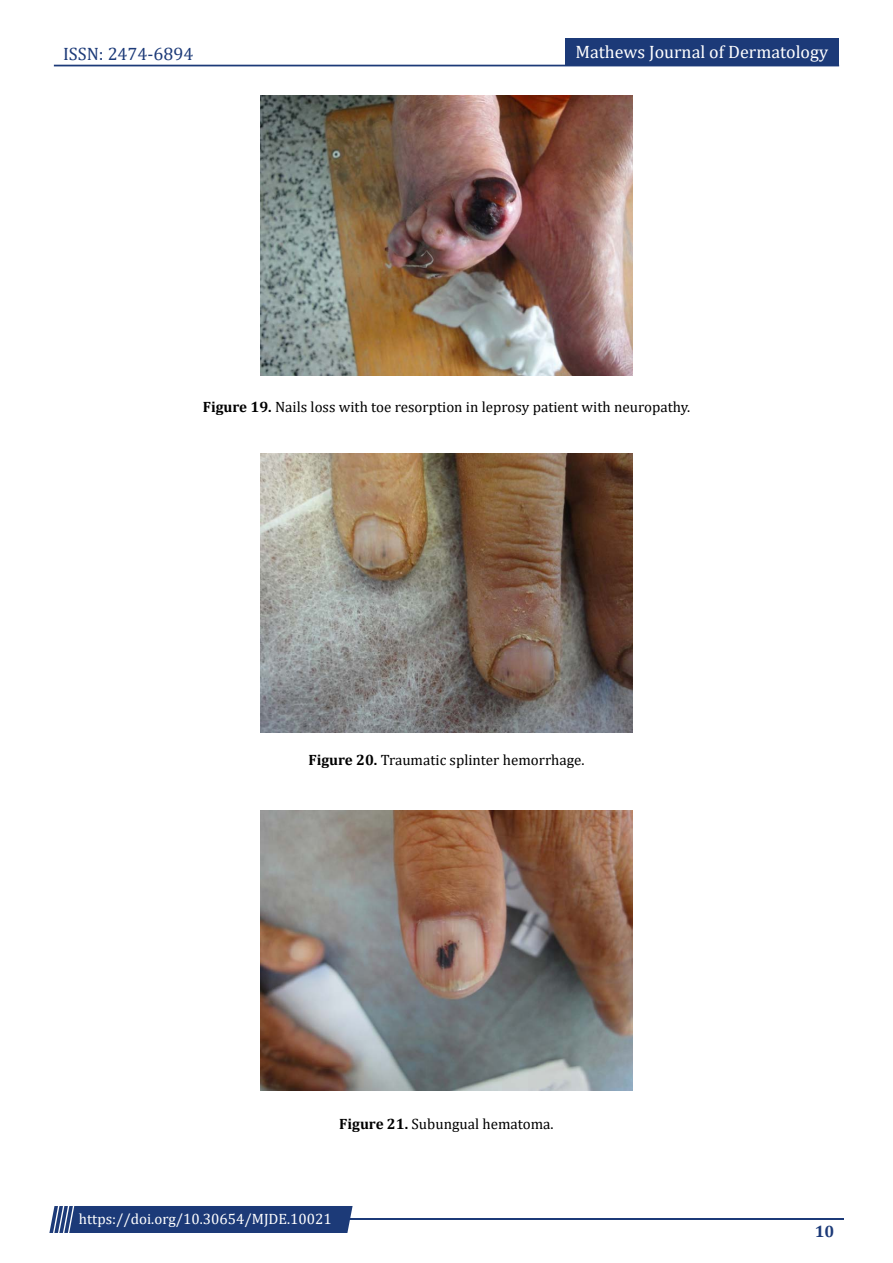
<style>
.page{position:relative;width:893px;height:1263px;background:#fff}
.page>*{position:absolute;margin:0;border:0;box-sizing:border-box;transform-origin:0 0}
.t1{font:18px "Cambria";color:#fff}
.t2{font:18px "Cambria";color:#1c3a78}
.t3{font:700 16.5px "Cambria";color:#1c3a78}
.t4{font:15px "Cambria";color:#000}
.t5{font:15px "Cambria";color:#fff}
.s1{font-weight:700}
</style>
<div class="page">
<div style="left:54px;top:65px;width:785px;height:1px;border:1px solid #1c3a78"></div>
<div style="left:565px;top:39px;width:274px;height:27px;background:#1c3a78"></div>
<hr style="left:310px;top:1219px;width:534px;height:1px;background:#1c3a78">
<div style="left:49px;top:1206px;width:304px;height:27px;background:#1c3a78"></div>
<img style="left:260px;top:96px;width:373px;height:279px">
<img style="left:260px;top:453px;width:373px;height:280px">
<img style="left:260px;top:811px;width:373px;height:279px">
<p class="t2" style="left:63px;top:43px;width:132px">ISSN: 2474-6894</p>
<p class="t1" style="left:575px;top:41px;width:254px">Mathews Journal of Dermatology</p>
<p class="t4" style="left:203px;top:398px;width:489px"><span class="s1">Figure 19.</span> Nails loss with toe resorption in leprosy patient with neuropathy.</p>
<p class="t4" style="left:308px;top:751px;width:278px"><span class="s1">Figure 20.</span> Traumatic splinter hemorrhage.</p>
<p class="t4" style="left:339px;top:1115px;width:216px"><span class="s1">Figure 21.</span> Subungual hematoma.</p>
<p class="t5" style="left:79px;top:1210px;width:254px">https://doi.org/10.30654/MJDE.10021</p>
<p class="t3" style="left:815px;top:1220px;width:21px">10</p>
</div>
